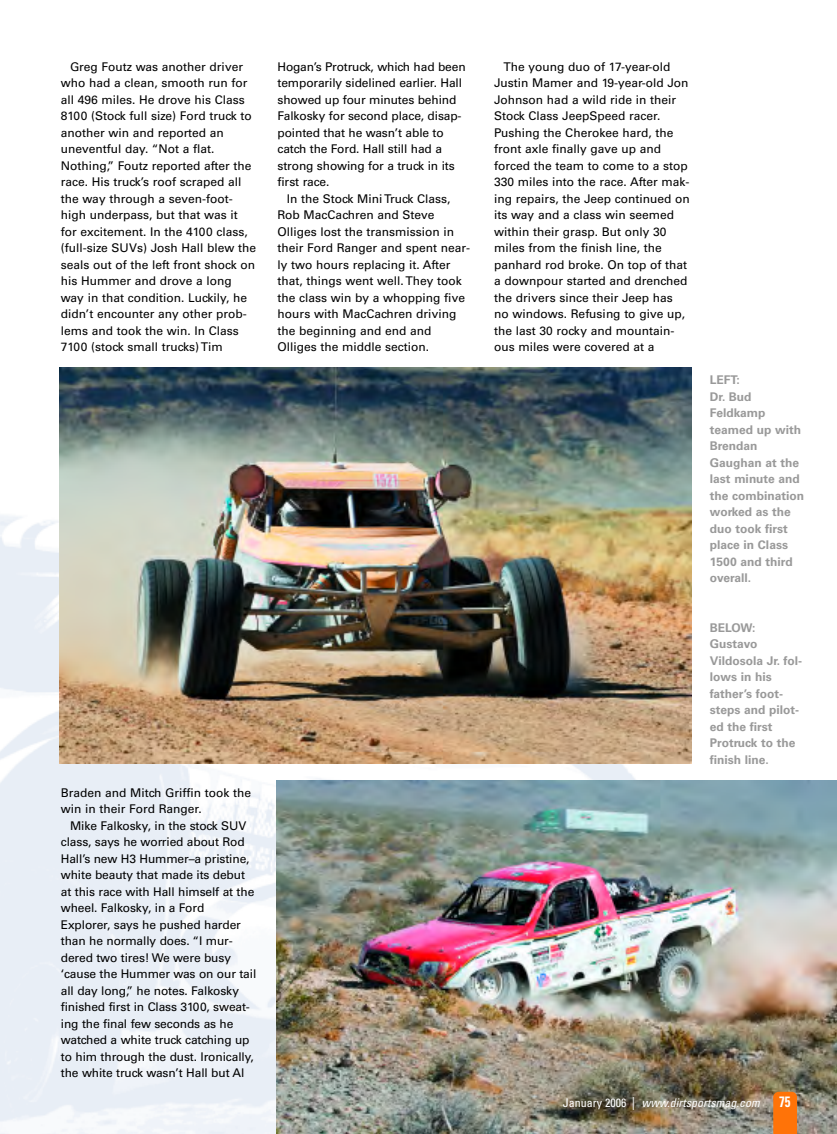
<style>
.page{position:relative;width:837px;height:1134px;background:#fff}
.page>*{position:absolute;margin:0;border:0;box-sizing:border-box;transform-origin:0 0}
.t1{font:700 condensed 15px "Univers";color:#fff;scale:.85 1}
.t2{font:12px/16.5px "Univers";color:#000}
.t3{font:700 12px/16.5px "Univers";color:#999}
.t4{font:italic condensed 12px "Univers";color:#fff}
.s1{font-style:normal}
.s2{font-weight:300;font-style:normal;font-stretch:ultra-condensed;font-size:18px}
</style>
<div class="page">
<img style="left:0;top:367px;width:692px;height:767px">
<img style="left:276px;top:780px;width:561px;height:354px">
<svg style="left:773px;top:1092px;width:24px;height:42px"></svg>
<img style="left:59px;top:368px;width:632px;height:396px">
<p class="t2" style="left:61px;top:59px;width:197px;text-indent:9px">Greg Foutz was another driver who had a clean, smooth run for all 496 miles. He drove his Class<br>8100 (Stock full size) Ford truck to another win and reported an uneventful day. “Not a flat.<br>Nothing,” Foutz reported after the race. His truck’s roof scraped all the way through a seven-foot&shy;high underpass, but that was it for excitement. In the 4100 class, (full-size SUVs) Josh Hall blew the seals out of the left front shock on his Hummer and drove a long way in that condition. Luckily, he didn’t encounter any other prob&shy;lems and took the win. In Class<br>7100 (stock small trucks) Tim</p>
<p class="t2" style="left:278px;top:59px;width:190px">Hogan’s Protruck, which had been temporarily sidelined earlier. Hall showed up four minutes behind<br>Falkosky for second place, disap&shy;pointed that he wasn’t able to catch the Ford. Hall still had a strong showing for a truck in its first race.</p>
<p class="t2" style="left:278px;top:191px;width:194px;text-indent:9px">In the Stock Mini Truck Class,<br>Rob MacCachren and Steve<br>Olliges lost the transmission in their Ford Ranger and spent near&shy;ly two hours replacing it. After that, things went well. They took the class win by a whopping five hours with MacCachren driving the beginning and end and<br>Olliges the middle section.</p>
<p class="t2" style="left:61px;top:785px;width:192px">Braden and Mitch Griffin took the win in their Ford Ranger.</p>
<p class="t2" style="left:61px;top:818px;width:197px;text-indent:9px">Mike Falkosky, in the stock SUV class, says he worried about Rod<br>Hall’s new H3 Hummer–a pristine, white beauty that made its debut at this race with Hall himself at the wheel. Falkosky, in a Ford<br>Explorer, says he pushed harder than he normally does. “I mur&shy;dered two tires! We were busy ‘cause the Hummer was on our tail all day long,” he notes. Falkosky finished first in Class 3100, sweat&shy;ing the final few seconds as he watched a white truck catching up to him through the dust. Ironically, the white truck wasn’t Hall but Al</p>
<p class="t2" style="left:494px;top:59px;width:197px;text-indent:9px">The young duo of 17-year-old<br>Justin Mamer and 19-year-old Jon<br>Johnson had a wild ride in their<br>Stock Class JeepSpeed racer.<br>Pushing the Cherokee hard, the front axle finally gave up and forced the team to come to a stop<br>330 miles into the race. After mak&shy;ing repairs, the Jeep continued on its way and a class win seemed within their grasp. But only 30 miles from the finish line, the panhard rod broke. On top of that a downpour started and drenched the drivers since their Jeep has no windows. Refusing to give up, the last 30 rocky and mountain&shy;ous miles were covered at a</p>
<p class="t3" style="left:710px;top:373px;width:96px">LEFT:<br>Dr. Bud<br>Feldkamp teamed up with<br>Brendan<br>Gaughan at the last minute and the combination worked as the duo took first place in Class<br>1500 and third overall.</p>
<p class="t3" style="left:710px;top:620px;width:94px">BELOW:<br>Gustavo<br>Vildosola Jr. fol&shy;lows in his father’s foot&shy;steps and pilot&shy;ed the first<br>Protruck to the finish line.</p>
<p class="t4" style="left:563px;top:1098px;width:198px"><span class="s1">January 2006</span> <span class="s2">I</span> www.dirtsportsmag.com</p>
<p class="t1" style="left:779px;top:1096px;width:15px">75</p>
</div>
